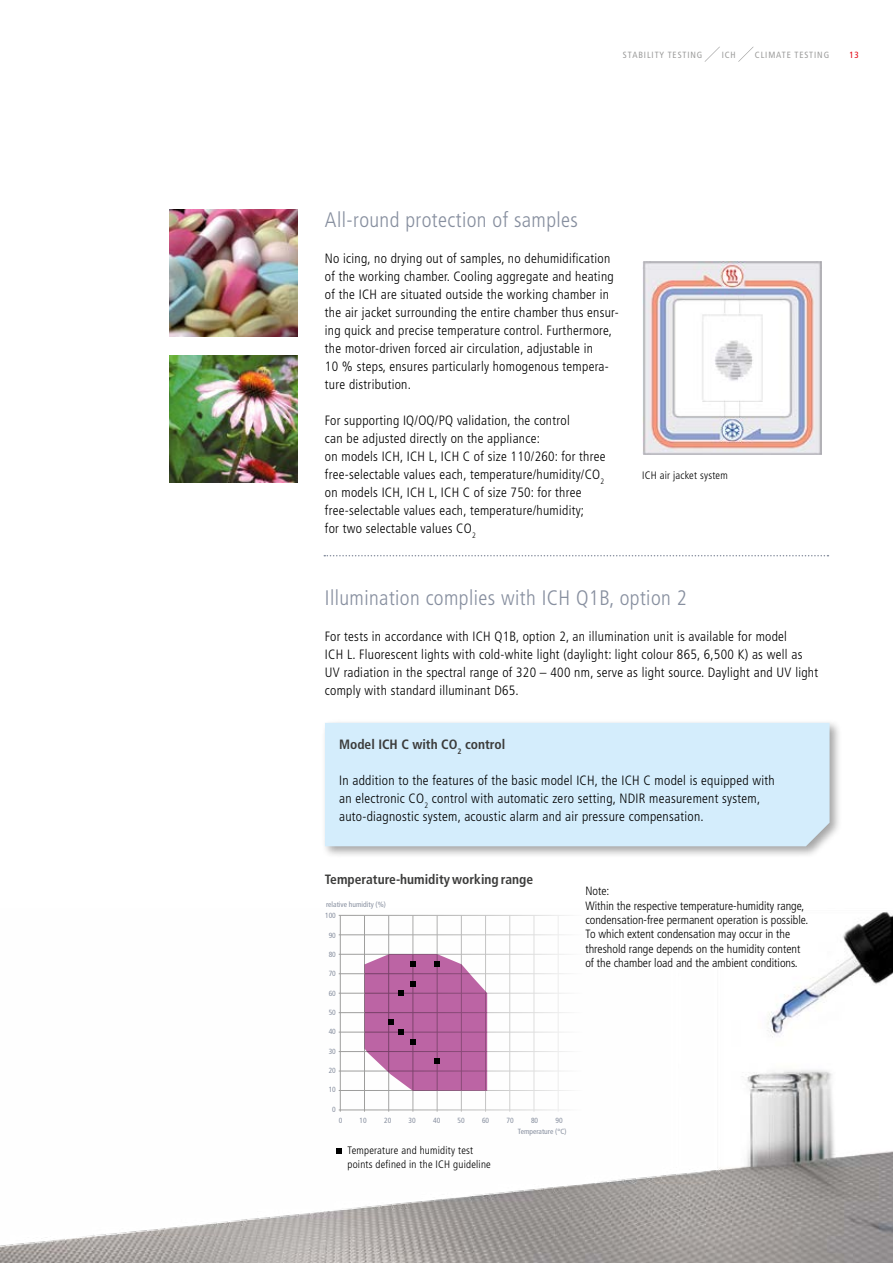
<style>
.page{position:relative;width:893px;height:1263px;background:#fff}
.page>*{position:absolute;margin:0;border:0;box-sizing:border-box;transform-origin:0 0}
.t1{font:300 condensed 21px "Frutiger";letter-spacing:.02em;color:#878f9f}
.t2{font:300 condensed 13.5px/18px "Frutiger";letter-spacing:.02em;color:#000}
.t3{font:700 condensed 13.5px "Frutiger";color:#3c3c3b}
.t4{font:300 condensed 12px/14.4px "Frutiger";color:#000}
.t5{font:300 condensed 10.8px/13.5px "Frutiger";letter-spacing:.02em;color:#000}
.t6{font:condensed 9px "Frutiger";letter-spacing:.1em;color:#9d9d9c}
.t7{font:condensed 9px "Frutiger";color:#e30613}
.t8{font:condensed 7.5px "Frutiger";color:#878f9f}
</style>
<div class="page">
<img style="left:0;top:912px;width:893px;height:351px">
<svg style="left:738px;top:46px;width:16px;height:16px"></svg>
<svg style="left:704px;top:46px;width:16px;height:16px"></svg>
<img style="left:169px;top:209px;width:129px;height:127px">
<img style="left:169px;top:355px;width:129px;height:127px">
<svg style="left:324px;top:555px;width:504px;height:1px"></svg>
<img style="left:642px;top:261px;width:180px;height:193px">
<hr style="left:340px;top:915px;width:1px;height:197px;background:#9d9d9c">
<hr style="left:364px;top:915px;width:1px;height:197px;background:#9d9d9c">
<hr style="left:388px;top:915px;width:1px;height:197px;background:#9d9d9c">
<hr style="left:413px;top:915px;width:1px;height:197px;background:#9d9d9c">
<hr style="left:437px;top:915px;width:1px;height:197px;background:#9d9d9c">
<hr style="left:461px;top:915px;width:1px;height:197px;background:#9d9d9c">
<hr style="left:485px;top:915px;width:1px;height:197px;background:#9d9d9c">
<hr style="left:509px;top:915px;width:1px;height:197px;background:#9d9d9c">
<hr style="left:534px;top:915px;width:1px;height:197px;background:#9d9d9c">
<hr style="left:558px;top:915px;width:1px;height:197px;background:#9d9d9c">
<hr style="left:339px;top:915px;width:244px;height:1px;background:#9d9d9c">
<hr style="left:339px;top:934px;width:244px;height:1px;background:#9d9d9c">
<hr style="left:339px;top:954px;width:244px;height:1px;background:#9d9d9c">
<hr style="left:339px;top:973px;width:244px;height:1px;background:#9d9d9c">
<hr style="left:339px;top:993px;width:244px;height:1px;background:#9d9d9c">
<hr style="left:339px;top:1012px;width:244px;height:1px;background:#9d9d9c">
<hr style="left:339px;top:1032px;width:244px;height:1px;background:#9d9d9c">
<hr style="left:339px;top:1051px;width:244px;height:1px;background:#9d9d9c">
<hr style="left:339px;top:1071px;width:244px;height:1px;background:#9d9d9c">
<hr style="left:339px;top:1090px;width:244px;height:1px;background:#9d9d9c">
<hr style="left:339px;top:1110px;width:244px;height:1px;background:#9d9d9c">
<svg style="left:364px;top:954px;width:123px;height:137px;background:#ba6fa5"></svg>
<svg style="left:337px;top:1148px;width:5px;height:6px"></svg>
<div style="left:321px;top:719px;width:521px;height:139px;background:#000;opacity:.36"></div>
<div style="left:325px;top:723px;width:504px;height:123px;background:#d4edfc"></div>
<p class="t6" style="left:623px;top:49px;width:81px">STABILITY TESTING</p>
<p class="t6" style="left:722px;top:49px;width:15px">ICH</p>
<p class="t6" style="left:755px;top:49px;width:76px">CLIMATE TESTING</p>
<p class="t7" style="left:849px;top:49px;width:11px">13</p>
<h1 class="t1" style="left:325px;top:208px;width:255px">All-round protection of samples</h1>
<p class="t2" style="left:325px;top:250px;width:294px">No icing, no drying out of samples, no dehumidification of the working chamber. Cooling aggregate and heating of the ICH are situated outside the working chamber in the air jacket surrounding the entire chamber thus ensur&shy;ing quick and precise temperature control. Furthermore, the motor-driven forced air circulation, adjustable in<br>10 % steps, ensures particularly homogenous tempera&shy;ture distribution.</p>
<p class="t2" style="left:325px;top:412px;width:282px">For supporting IQ/OQ/PQ validation, the control<br>can be adjusted directly on the appliance:<br>on models ICH, ICH L, ICH C of size 110/260: for three free-selectable values each, temperature/humidity/CO<sub>2 </sub>on models ICH, ICH L, ICH C of size 750: for three free-selectable values each, temperature/humidity;<br>for two selectable values CO<sub>2</sub></p>
<p class="t5" style="left:642px;top:469px;width:87px">ICH air jacket system</p>
<h1 class="t1" style="left:325px;top:586px;width:363px">Illumination complies with ICH Q1B, option 2</h1>
<p class="t2" style="left:325px;top:628px;width:495px">For tests in accordance with ICH Q1B, option 2, an illumination unit is available for model<br>ICH L. Fluorescent lights with cold-white light (daylight: light colour 865, 6,500 K) as well as UV radiation in the spectral range of 320 – 400 nm, serve as light source. Daylight and UV light comply with standard illuminant D65.</p>
<p class="t3" style="left:339px;top:737px;width:168px">Model ICH C with CO<sub>2</sub> control</p>
<p class="t2" style="left:339px;top:772px;width:437px">In addition to the features of the basic model ICH, the ICH C model is equipped with an electronic CO<sub>2</sub> control with automatic zero setting, NDIR measurement system, auto-diagnostic system, acoustic alarm and air pressure compensation.</p>
<p class="t3" style="left:325px;top:872px;width:210px">Temperature-humidity working range</p>
<p class="t8" style="left:326px;top:900px;width:61px">relative humidity (%)</p>
<p class="t8" style="left:325px;top:911px;width:12px">100</p>
<p class="t8" style="left:329px;top:931px;width:9px">90</p>
<p class="t8" style="left:329px;top:950px;width:9px">80</p>
<p class="t8" style="left:329px;top:969px;width:9px">70</p>
<p class="t8" style="left:329px;top:989px;width:9px">60</p>
<p class="t8" style="left:329px;top:1008px;width:9px">50</p>
<p class="t8" style="left:329px;top:1027px;width:9px">40</p>
<p class="t8" style="left:329px;top:1047px;width:9px">30</p>
<p class="t8" style="left:329px;top:1066px;width:9px">20</p>
<p class="t8" style="left:329px;top:1085px;width:9px">10</p>
<p class="t8" style="left:332px;top:1105px;width:5px">0</p>
<p class="t8" style="left:339px;top:1116px;width:5px">0</p>
<p class="t8" style="left:360px;top:1116px;width:9px">10</p>
<p class="t8" style="left:384px;top:1116px;width:9px">20</p>
<p class="t8" style="left:409px;top:1116px;width:9px">30</p>
<p class="t8" style="left:433px;top:1116px;width:9px">40</p>
<p class="t8" style="left:458px;top:1116px;width:9px">50</p>
<p class="t8" style="left:482px;top:1116px;width:9px">60</p>
<p class="t8" style="left:506px;top:1116px;width:9px">70</p>
<p class="t8" style="left:531px;top:1116px;width:9px">80</p>
<p class="t8" style="left:555px;top:1116px;width:9px">90</p>
<p class="t5" style="left:347px;top:1144px;width:145px">Temperature and humidity test points defined in the ICH guideline</p>
<p class="t8" style="left:518px;top:1127px;width:50px">Temperature (°C)</p>
<p class="t4" style="left:585px;top:884px;width:224px">Note:<br>Within the respective temperature-humidity range, condensation-free permanent operation is possible.<br>To which extent condensation may occur in the threshold range depends on the humidity content of the chamber load and the ambient conditions.</p>
</div>
